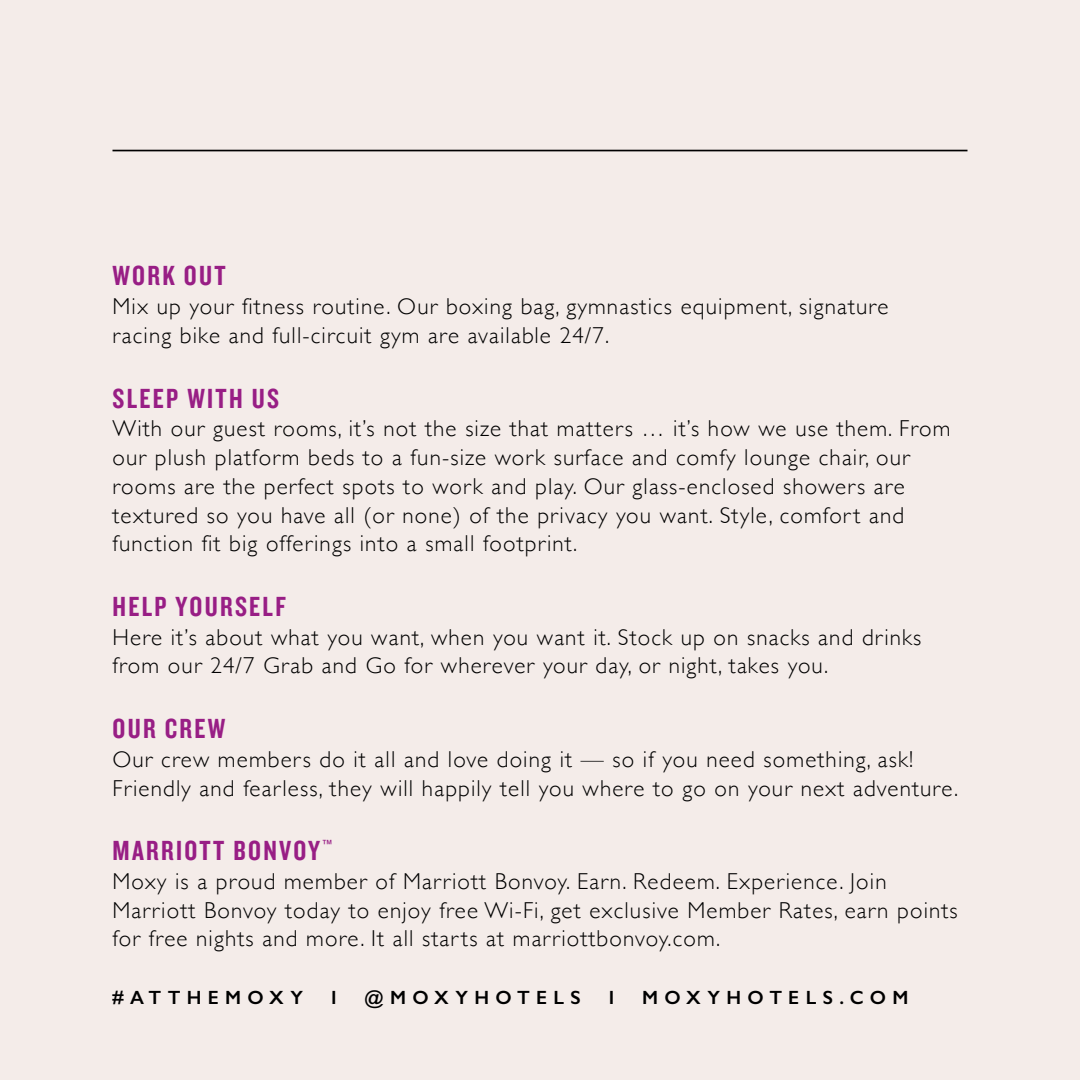
<style>
.page{position:relative;width:1080px;height:1080px;background:#f4ece9}
.page>*{position:absolute;margin:0;border:0;box-sizing:border-box;transform-origin:0 0}
.t1{font:28.75px "Knockout HTF49 Liteweight";letter-spacing:.08em;color:#981e85}
.t2{font:300 23px/28.8px "Gill Sans";letter-spacing:.05em;color:#000}
.t3{font:600 19.25px "Gill Sans";letter-spacing:.325em;color:#000}
</style>
<div class="page">
<hr style="left:113px;top:150px;width:855px;height:1px;background:#000">
<p class="t1" style="left:112px;top:261px;width:115px">WORK OUT</p>
<p class="t2" style="left:112px;top:291px;width:777px">Mix up your fitness routine. Our boxing bag, gymnastics equipment, signature racing bike and full-circuit gym are available 24/7.</p>
<p class="t1" style="left:112px;top:383px;width:168px">SLEEP WITH US</p>
<p class="t2" style="left:112px;top:413px;width:840px">With our guest rooms, it’s not the size that matters … it’s how we use them. From our plush platform beds to a fun-size work surface and comfy lounge chair, our rooms are the perfect spots to work and play. Our glass-enclosed showers are textured so you have all (or none) of the privacy you want. Style, comfort and function fit big offerings into a small footprint.</p>
<p class="t1" style="left:112px;top:592px;width:175px">HELP YOURSELF</p>
<p class="t2" style="left:112px;top:622px;width:810px">Here it’s about what you want, when you want it. Stock up on snacks and drinks from our 24/7 Grab and Go for wherever your day, or night, takes you.</p>
<p class="t1" style="left:112px;top:714px;width:114px">OUR CREW</p>
<p class="t2" style="left:112px;top:744px;width:847px">Our crew members do it all and love doing it — so if you need something, ask!<br>Friendly and fearless, they will happily tell you where to go on your next adventure.</p>
<p class="t1" style="left:112px;top:836px;width:221px">MARRIOTT BONVOY<sup>™</sup></p>
<p class="t2" style="left:112px;top:866px;width:847px">Moxy is a proud member of Marriott Bonvoy. Earn. Redeem. Experience. Join<br>Marriott Bonvoy today to enjoy free Wi-Fi, get exclusive Member Rates, earn points for free nights and more. It all starts at marriottbonvoy.com.</p>
<p class="t3" style="left:112px;top:986px;width:192px">#ATTHEMOXY</p>
<p class="t3" style="left:331px;top:986px;width:7px">I</p>
<p class="t3" style="left:365px;top:986px;width:218px">@MOXYHOTELS</p>
<p class="t3" style="left:609px;top:986px;width:7px">I</p>
<p class="t3" style="left:642px;top:986px;width:268px">MOXYHOTELS.COM</p>
</div>
